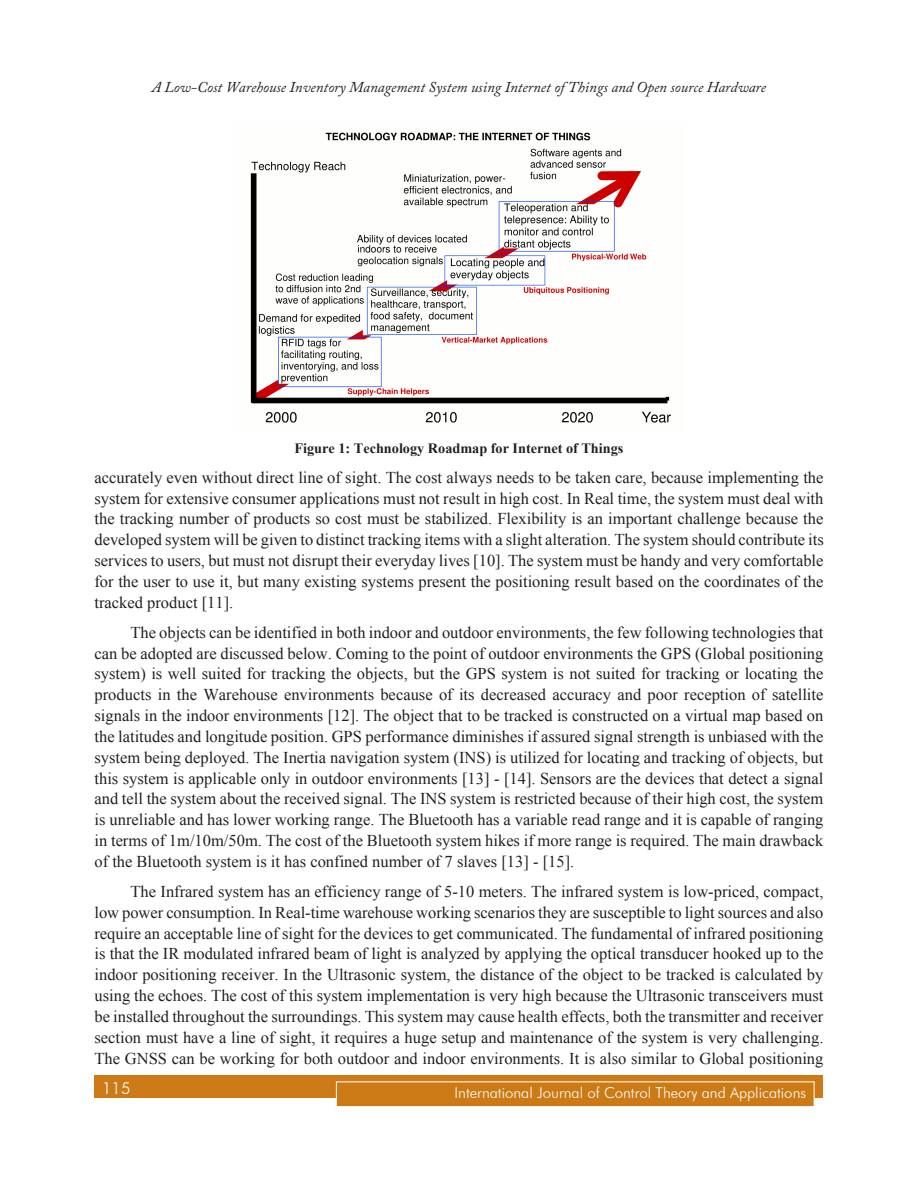
<style>
.page{position:relative;width:918px;height:1188px;background:#fff}
.page>*{position:absolute;margin:0;border:0;box-sizing:border-box;transform-origin:0 0}
.Body_text{font:16.5px/20.9px "Times New Roman";color:#231f20;text-align:justify}
.t1{font:300 16.5px "Futura BT";color:#fff}
.t2{font:italic 15px "Adobe Caslon Pro";color:#231f20}
.t3{font:300 15px "Futura BT";color:#fff}
.t4{font:700 14.25px "Times New Roman";color:#231f20}
</style>
<div class="page">
<div style="left:94px;top:1076px;width:730px;height:22px;background:#cb7a16"></div>
<div style="left:336px;top:1082px;width:478px;height:25px;background:#cb7a16"></div>
<div style="left:336px;top:1082px;width:478px;height:25px;border:1px solid #fff"></div>
<img style="left:250px;top:132px;width:421px;height:291px">
<p class="t2" style="left:152px;top:78px;width:616px">A Low-Cost Warehouse Inventory Management System using Internet of Things and Open source Hardware</p>
<p class="t4" style="left:295px;top:438px;width:330px">Figure 1: Technology Roadmap for Internet of Things</p>
<p class="Body_text" style="left:94px;top:467px;width:731px">accurately even without direct line of sight. The cost always needs to be taken care, because implementing the system for extensive consumer applications must not result in high cost. In Real time, the system must deal with the tracking number of products so cost must be stabilized. Flexibility is an important challenge because the developed system will be given to distinct tracking items with a slight alteration. The system should contribute its services to users, but must not disrupt their everyday lives [10]. The system must be handy and very comfortable for the user to use it, but many existing systems present the positioning result based on the coordinates of the tracked product [11].</p>
<p class="Body_text" style="left:94px;top:621px;width:731px;text-indent:36px">The objects can be identified in both indoor and outdoor environments, the few following technologies that can be adopted are discussed below. Coming to the point of outdoor environments the GPS (Global positioning system) is well suited for tracking the objects, but the GPS system is not suited for tracking or locating the products in the Warehouse environments because of its decreased accuracy and poor reception of satellite signals in the indoor environments [12]. The object that to be tracked is constructed on a virtual map based on the latitudes and longitude position. GPS performance diminishes if assured signal strength is unbiased with the system being deployed. The Inertia navigation system (INS) is utilized for locating and tracking of objects, but this system is applicable only in outdoor environments [13] - [14]. Sensors are the devices that detect a signal and tell the system about the received signal. The INS system is restricted because of their high cost, the system is unreliable and has lower working range. The Bluetooth has a variable read range and it is capable of ranging in terms of 1m/10m/50m. The cost of the Bluetooth system hikes if more range is required. The main drawback of the Bluetooth system is it has confined number of 7 slaves [13] - [15].</p>
<p class="Body_text" style="left:94px;top:881px;width:731px;text-indent:36px">The Infrared system has an efficiency range of 5-10 meters. The infrared system is low-priced, compact, low power consumption. In Real-time warehouse working scenarios they are susceptible to light sources and also require an acceptable line of sight for the devices to get communicated. The fundamental of infrared positioning is that the IR modulated infrared beam of light is analyzed by applying the optical transducer hooked up to the indoor positioning receiver. In the Ultrasonic system, the distance of the object to be tracked is calculated by using the echoes. The cost of this system implementation is very high because the Ultrasonic transceivers must be installed throughout the surroundings. This system may cause health effects, both the transmitter and receiver section must have a line of sight, it requires a huge setup and maintenance of the system is very challenging.<br>The GNSS can be working for both outdoor and indoor environments. It is also similar to Global positioning</p>
<p class="t1" style="left:102px;top:1078px;width:30px">115</p>
<p class="t3" style="left:455px;top:1084px;width:353px">International Journal of Control Theory and Applications</p>
</div>
